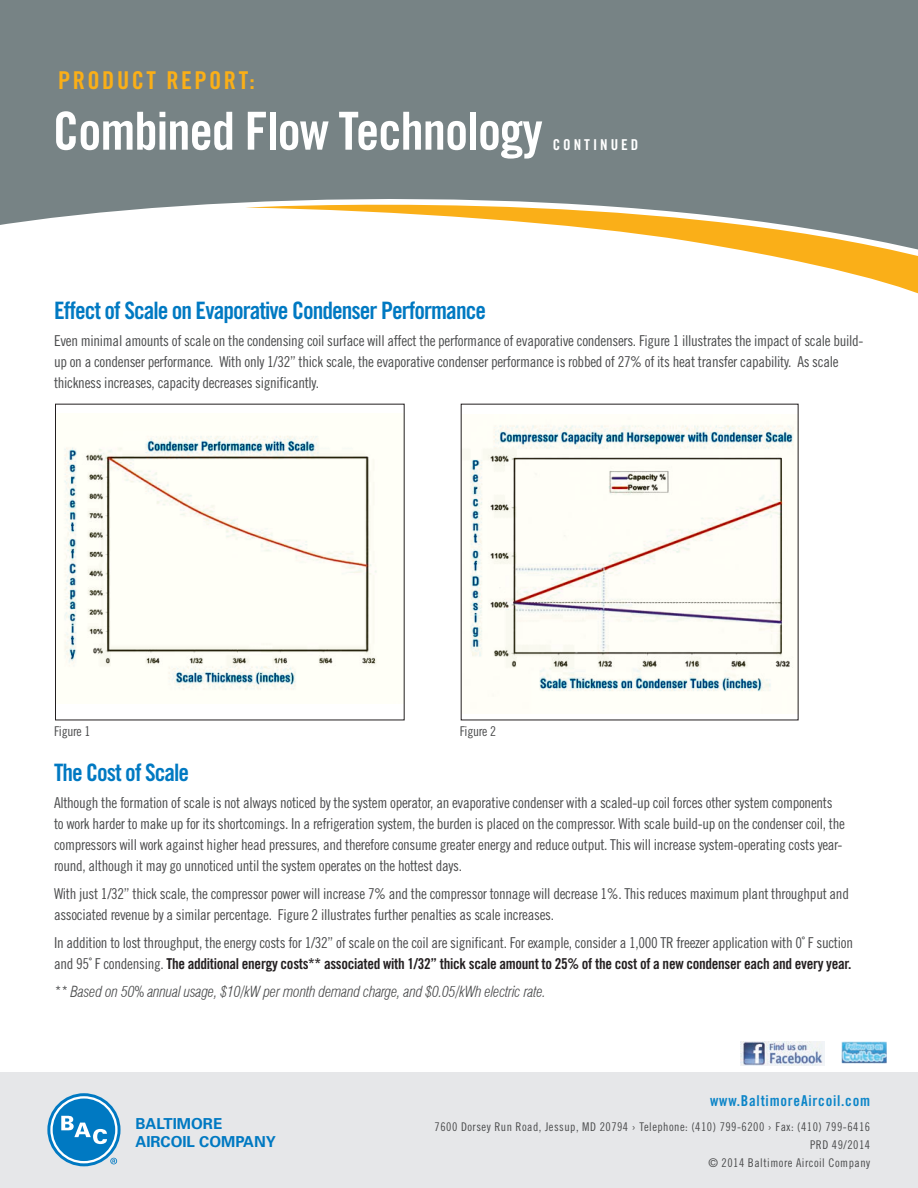
<style>
.page{position:relative;width:918px;height:1188px;background:#fff}
.page>*{position:absolute;margin:0;border:0;box-sizing:border-box;transform-origin:0 0}
.main_head_back{font:52.5px "Trade Gothic Bold Cond Twenty";letter-spacing:-.02em;color:#fff}
.t1{font:24.6px "Trade Gothic Bold Cond Twenty";letter-spacing:.1em;color:#faaf18}
.subheads{font:24px "Trade Gothic Bold Cond Twenty";letter-spacing:-.04em;color:#0079c2}
.t2{font:700 15.15px/18.1px "Univers";color:#0079c2}
.body{font:15px/21px "Trade Gothic Cond Eighteen";letter-spacing:-.02em;color:#4b4c4d}
.body-2{font:italic 300 condensed 15px "Swiss 721 BT";letter-spacing:-.02em;color:#4b4c4d}
.website{font:15px "Trade Gothic Bold Cond Twenty";letter-spacing:.05em;color:#0c85c8}
.main_head_back-2{font:15px "Trade Gothic Bold Cond Twenty";letter-spacing:.2em;color:#fff}
.caption_gray{font:13.5px "Trade Gothic Cond Eighteen";letter-spacing:-.02em;color:#4b4c4d}
.address{font:12px "Trade Gothic Cond Eighteen";letter-spacing:.04em;color:#4b4c4d}
.s1{font-family:"Trade Gothic Bold Cond Twenty";color:#231f20}
</style>
<div class="page">
<div style="left:0;top:0;width:918px;height:225px;background:#778385"></div>
<svg style="left:245px;top:186px;width:673px;height:108px"></svg>
<img style="left:841px;top:1042px;width:46px;height:21px">
<img style="left:741px;top:1042px;width:83px;height:23px">
<div style="left:0;top:1072px;width:918px;height:116px;background:#e6e7e9"></div>
<svg style="left:47px;top:1093px;width:74px;height:73px"></svg>
<svg style="left:50px;top:1096px;width:68px;height:67px"></svg>
<div style="left:53px;top:1099px;width:62px;height:62px;background:#0079c2;border-radius:50%"></div>
<svg style="left:61px;top:1116px;width:46px;height:28px"></svg>
<svg style="left:110px;top:1158px;width:7px;height:6px"></svg>
<img style="left:64px;top:435px;width:313px;height:255px">
<img style="left:463px;top:418px;width:332px;height:279px">
<h2 class="t1" style="left:58px;top:66px;width:198px">PRODUCT REPORT:</h2>
<p class="main_head_back" style="left:53px;top:99px;width:491px">Combined Flow Technology</p>
<p class="main_head_back-2" style="left:553px;top:135px;width:87px">CONTINUED</p>
<p class="subheads" style="left:54px;top:295px;width:434px">Effect of Scale on Evaporative Condenser Performance</p>
<p class="body" style="left:54px;top:330px;width:811px">Even minimal amounts of scale on the condensing coil surface will affect the performance of evaporative condensers. Figure 1 illustrates the impact of scale build&shy;up on a condenser performance. With only 1/32” thick scale, the evaporative condenser performance is robbed of 27% of its heat transfer capability. As scale thickness increases, capacity decreases significantly.</p>
<p class="caption_gray" style="left:54px;top:723px;width:38px">Figure 1</p>
<p class="caption_gray" style="left:460px;top:723px;width:38px">Figure 2</p>
<p class="subheads" style="left:54px;top:757px;width:137px">The Cost of Scale</p>
<p class="body" style="left:54px;top:792px;width:792px">Although the formation of scale is not always noticed by the system operator, an evaporative condenser with a scaled-up coil forces other system components to work harder to make up for its shortcomings. In a refrigeration system, the burden is placed on the compressor. With scale build-up on the condenser coil, the compressors will work against higher head pressures, and therefore consume greater energy and reduce output. This will increase system-operating costs year&shy;round, although it may go unnoticed until the system operates on the hottest days.</p>
<p class="body" style="left:54px;top:883px;width:796px">With just 1/32” thick scale, the compressor power will increase 7% and the compressor tonnage will decrease 1%. This reduces maximum plant throughput and associated revenue by a similar percentage. Figure 2 illustrates further penalties as scale increases.</p>
<p class="body" style="left:54px;top:932px;width:801px">In addition to lost throughput, the energy costs for 1/32” of scale on the coil are significant. For example, consider a 1,000 TR freezer application with 0˚ F suction and 95˚ F condensing. <span class="s1">The additional energy costs** associated with 1/32” thick scale amount to 25% of the cost of a new condenser each and every year.</span></p>
<p class="body-2" style="left:54px;top:982px;width:494px">** Based on 50% annual usage, $10/kW per month demand charge, and $0.05/kWh electric rate.</p>
<p class="t2" style="left:136px;top:1115px;width:142px">BALTIMORE<br>AIRCOIL COMPANY</p>
<p class="website" style="left:710px;top:1091px;width:161px">www.BaltimoreAircoil.com</p>
<p class="address" style="left:435px;top:1119px;width:437px">7600 Dorsey Run Road, Jessup, MD 20794 › Telephone: (410) 799-6200 › Fax: (410) 799-6416</p>
<p class="address" style="left:810px;top:1137px;width:62px">PRD 49/2014</p>
<p class="address" style="left:708px;top:1155px;width:163px">© 2014 Baltimore Aircoil Company</p>
</div>
